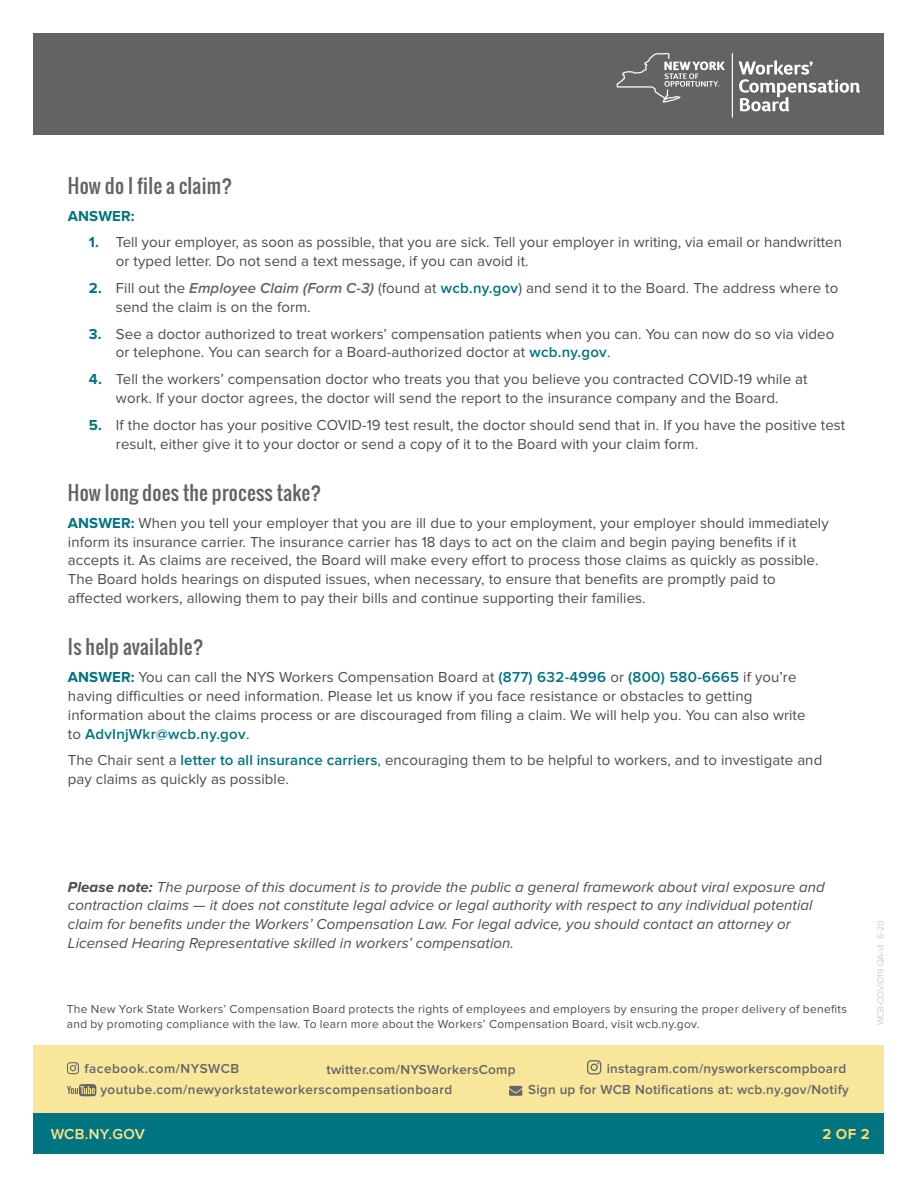
<style>
.page{position:relative;width:918px;height:1188px;background:#fff}
.page>*{position:absolute;margin:0;border:0;box-sizing:border-box;transform-origin:0 0}
.Question_alt-subhead{font:19.5px "Oswald";letter-spacing:.015em;color:#636366}
.Body_Copy_-P{font:15px/18.8px "Proxima Nova";letter-spacing:.005em;color:#4b4c4d}
.Body_Copy_-P-2{font:italic 15px/18.8px "Proxima Nova";letter-spacing:.005em;color:#4b4c4d}
.t1{font:600 15px "Proxima Nova";letter-spacing:.02em;color:#ffe589}
.Body_Copy_-P-3{font:700 15px "Proxima Nova";letter-spacing:.005em;color:#007481}
.t2{font:700 15px "Proxima Nova";color:#f6dc6a}
.t3{font:600 13.5px "Proxima Nova";letter-spacing:.02em;color:#64656a}
.t4{font:600 13.5px "Proxima Nova";letter-spacing:.04em;color:#64656a}
.t5{font:12px/15px "Proxima Nova";letter-spacing:.025em;color:#4b4c4d}
.t6{font:300 9px "Proxima Nova";color:#bdbaba}
.s1{font-weight:700;color:#007481}
.s2{font-weight:600;font-style:italic;color:#636366}
.s3{font-weight:600;color:#007481}
.s4{font-weight:700}
</style>
<div class="page">
<div style="left:34px;top:1045px;width:850px;height:92px;background:#f8e79a"></div>
<svg style="left:67px;top:1062px;width:12px;height:12px"></svg>
<svg style="left:67px;top:1084px;width:29px;height:12px"></svg>
<svg style="left:587px;top:1060px;width:14px;height:14px"></svg>
<div style="left:34px;top:1113px;width:850px;height:41px;background:#007481"></div>
<div style="left:34px;top:34px;width:850px;height:101px;background:#636366"></div>
<hr style="left:732px;top:53px;width:1px;height:65px;background:#fff">
<svg style="left:617px;top:53px;width:108px;height:50px"></svg>
<svg style="left:739px;top:60px;width:121px;height:51px"></svg>
<svg style="left:509px;top:1086px;width:13px;height:10px"></svg>
<h2 class="Question_alt-subhead" style="left:68px;top:171px;width:166px">How do I file a claim?</h2>
<p class="Body_Copy_-P-3" style="left:68px;top:207px;width:68px">ANSWER:</p>
<p class="Body_Copy_-P" style="left:116px;top:233px;width:728px;text-indent:-27px"><span class="s1">1.</span> Tell your employer, as soon as possible, that you are sick. Tell your employer in writing, via email or handwritten or typed letter. Do not send a text message, if you can avoid it.</p>
<p class="Body_Copy_-P" style="left:116px;top:279px;width:724px;text-indent:-27px"><span class="s1">2.</span> Fill out the <span class="s2">Employee Claim (Form C-3)</span> (found at <span class="s3">wcb.ny.gov</span>) and send it to the Board. The address where to send the claim is on the form.</p>
<p class="Body_Copy_-P" style="left:116px;top:324px;width:720px;text-indent:-27px"><span class="s1">3.</span> See a doctor authorized to treat workers’ compensation patients when you can. You can now do so via video or telephone. You can search for a Board-authorized doctor at <span class="s3">wcb.ny.gov</span>.</p>
<p class="Body_Copy_-P" style="left:89px;top:370px;width:720px;text-align:center"><span class="s1">4.</span> Tell the workers’ compensation doctor who treats you that you believe you contracted COVID-19 while at work. If your doctor agrees, the doctor will send the report to the insurance company and the Board.</p>
<p class="Body_Copy_-P" style="left:116px;top:416px;width:731px;text-indent:-27px"><span class="s1">5.</span> If the doctor has your positive COVID-19 test result, the doctor should send that in. If you have the positive test result, either give it to your doctor or send a copy of it to the Board with your claim form.</p>
<h2 class="Question_alt-subhead" style="left:68px;top:478px;width:255px">How long does the process take?</h2>
<p class="Body_Copy_-P" style="left:68px;top:514px;width:762px"><span class="s1">ANSWER:</span> When you tell your employer that you are ill due to your employment, your employer should immediately inform its insurance carrier. The insurance carrier has 18 days to act on the claim and begin paying benefits if it accepts it. As claims are received, the Board will make every effort to process those claims as quickly as possible.<br>The Board holds hearings on disputed issues, when necessary, to ensure that benefits are promptly paid to affected workers, allowing them to pay their bills and continue supporting their families.</p>
<h2 class="Question_alt-subhead" style="left:68px;top:632px;width:137px">Is help available?</h2>
<p class="Body_Copy_-P" style="left:68px;top:668px;width:739px"><span class="s1">ANSWER:</span> You can call the NYS Workers Compensation Board at <span class="s3">(877) 632-4996</span> or <span class="s3">(800) 580-6665</span> if you’re having difficulties or need information. Please let us know if you face resistance or obstacles to getting information about the claims process or are discouraged from filing a claim. We will help you. You can also write to <span class="s3">AdvInjWkr@wcb.ny.gov</span>.</p>
<p class="Body_Copy_-P" style="left:68px;top:751px;width:756px">The Chair sent a <span class="s3">letter to all insurance carriers</span>, encouraging them to be helpful to workers, and to investigate and pay claims as quickly as possible.</p>
<p class="Body_Copy_-P-2" style="left:68px;top:877px;width:758px"><span class="s4">Please note:</span> The purpose of this document is to provide the public a general framework about viral exposure and contraction claims — it does not constitute legal advice or legal authority with respect to any individual potential claim for benefits under the Workers’ Compensation Law. For legal advice, you should contact an attorney or Licensed Hearing Representative skilled in workers’ compensation.</p>
<p class="t5" style="left:67px;top:1002px;width:782px">The New York State Workers’ Compensation Board protects the rights of employees and employers by ensuring the proper delivery of benefits and by promoting compliance with the law. To learn more about the Workers’ Compensation Board, visit wcb.ny.gov.</p>
<p class="t6" style="left:875px;top:1025px;width:106px;rotate:-90deg">WCB-COVID19-QA-v1 6-20</p>
<p class="t3" style="left:327px;top:1061px;width:191px">twitter.com/NYSWorkersComp</p>
<p class="t3" style="left:607px;top:1061px;width:241px">instagram.com/nysworkerscompboard</p>
<p class="t4" style="left:84px;top:1061px;width:156px">facebook.com/NYSWCB</p>
<p class="t3" style="left:100px;top:1082px;width:353px">youtube.com/newyorkstateworkerscompensationboard</p>
<p class="t3" style="left:528px;top:1082px;width:322px">Sign up for WCB Notifications at: wcb.ny.gov/Notify</p>
<p class="t1" style="left:51px;top:1125px;width:96px">WCB.NY.GOV</p>
<p class="t2" style="left:823px;top:1125px;width:49px">2 OF 2</p>
</div>
